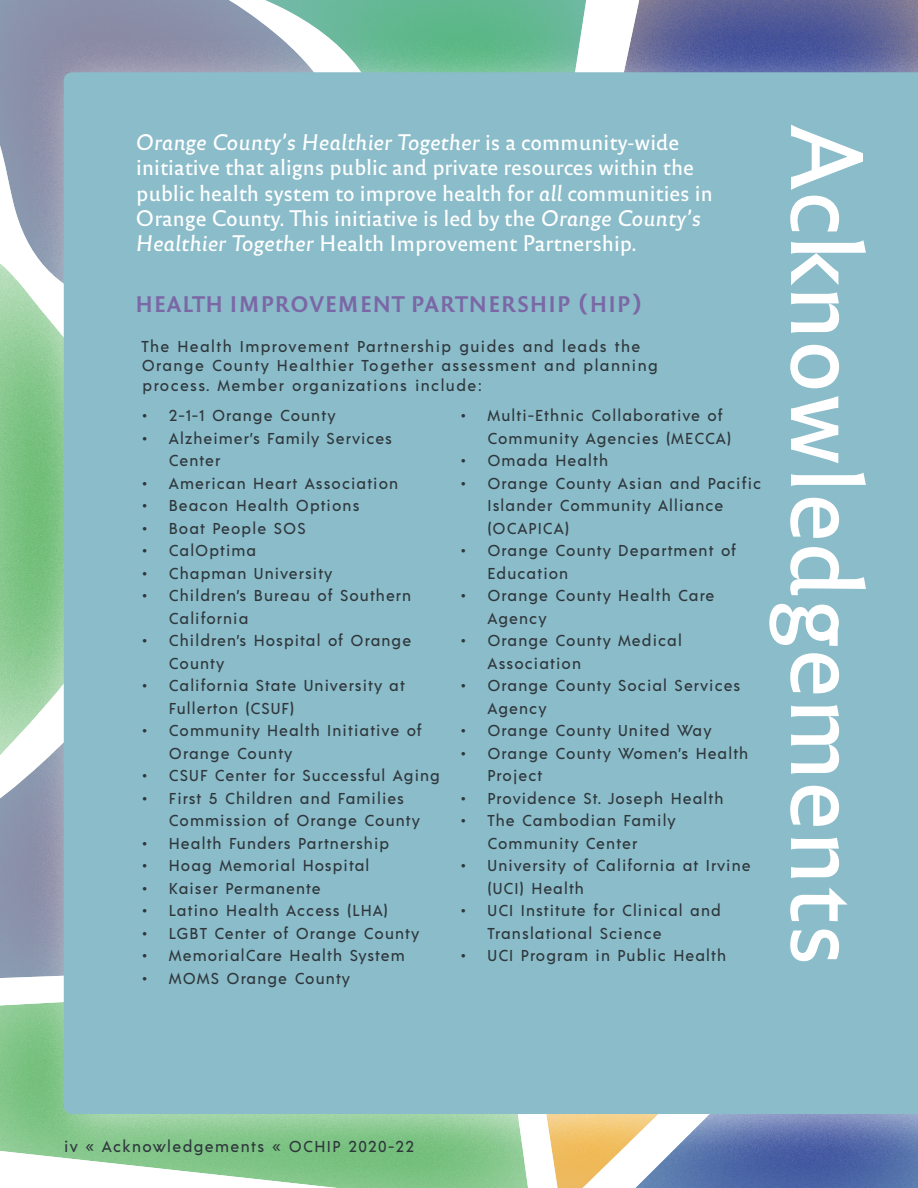
<style>
.page{position:relative;width:918px;height:1188px;background:#fff}
.page>*{position:absolute;margin:0;border:0;box-sizing:border-box;transform-origin:0 0}
.t1{font:96px "Reforma 2018 Gris";color:#fff}
.t2{font:21px/25.2px "Reforma 2018 Gris";color:#fff}
.t3{font:21px "Reforma 2018 Negra";letter-spacing:.03em;color:#7b67a6}
.Body_Text{font:500 15.75px/22.5px "Acre";letter-spacing:.07em;color:#2f373c}
.Body_Text-2{font:500 15.75px/19.5px "Acre";letter-spacing:.09em;color:#2f373c}
.s1{font-family:"Reforma 2018 Gris Italica"}
</style>
<div class="page">
<div style="left:535px;top:0;width:383px;height:492px;background:#e4bf90;opacity:.75"></div>
<div style="left:149px;top:0;width:453px;height:464px;background:#8abcc9;opacity:.75"></div>
<div style="left:0;top:0;width:349px;height:319px;background:#8abcc9;opacity:.62"></div>
<div style="left:613px;top:902px;width:305px;height:286px;background:#8abcc9;opacity:.75"></div>
<div style="left:0;top:256px;width:151px;height:521px;background:#fff;opacity:.75"></div>
<div style="left:0;top:976px;width:533px;height:212px;background:#fff;opacity:.55"></div>
<div style="left:28px;top:37px;width:890px;height:1130px;background:#fff;opacity:.58"></div>
<div style="left:64px;top:72px;width:854px;height:1042px;background:#8abcc9"></div>
<p class="t2" style="left:136px;top:130px;width:579px"><span class="s1">Orange County’s Healthier Together</span> is a community-wide initiative that aligns public and private resources within the public health system to improve health for <span class="s1">all</span> communities in Orange County. This initiative is led by the <span class="s1">Orange County’s Healthier Together</span> Health Improvement Partnership.</p>
<p class="t3" style="left:136px;top:291px;width:509px">HEALTH IMPROVEMENT PARTNERSHIP (HIP)</p>
<p class="Body_Text-2" style="left:142px;top:336px;width:518px">The Health Improvement Partnership guides and leads the<br>Orange County Healthier Together assessment and planning process. Member organizations include:</p>
<p class="Body_Text" style="left:142px;top:403px;width:195px">• 2-1-1 Orange County</p>
<p class="Body_Text" style="left:169px;top:426px;width:225px;text-indent:-27px">• Alzheimer’s Family Services<br>Center</p>
<p class="Body_Text" style="left:142px;top:471px;width:258px">• American Heart Association</p>
<p class="Body_Text" style="left:142px;top:493px;width:219px">• Beacon Health Options</p>
<p class="Body_Text" style="left:142px;top:516px;width:165px">• Boat People SOS</p>
<p class="Body_Text" style="left:142px;top:538px;width:116px">• CalOptima</p>
<p class="Body_Text" style="left:142px;top:561px;width:192px">• Chapman University</p>
<p class="Body_Text" style="left:169px;top:583px;width:244px;text-indent:-27px">• Children’s Bureau of Southern<br>California</p>
<p class="Body_Text" style="left:169px;top:628px;width:244px;text-indent:-27px">• Children’s Hospital of Orange<br>County</p>
<p class="Body_Text" style="left:169px;top:673px;width:238px;text-indent:-27px">• California State University at<br>Fullerton (CSUF)</p>
<p class="Body_Text" style="left:169px;top:718px;width:254px;text-indent:-27px">• Community Health Initiative of<br>Orange County</p>
<p class="Body_Text" style="left:142px;top:763px;width:299px">• CSUF Center for Successful Aging</p>
<p class="Body_Text" style="left:169px;top:786px;width:253px;text-indent:-27px">• First 5 Children and Families<br>Commission of Orange County</p>
<p class="Body_Text" style="left:142px;top:831px;width:249px">• Health Funders Partnership</p>
<p class="Body_Text" style="left:142px;top:853px;width:229px">• Hoag Memorial Hospital</p>
<p class="Body_Text" style="left:142px;top:876px;width:180px">• Kaiser Permanente</p>
<p class="Body_Text" style="left:142px;top:898px;width:248px">• Latino Health Access (LHA)</p>
<p class="Body_Text" style="left:142px;top:921px;width:279px">• LGBT Center of Orange County</p>
<p class="Body_Text" style="left:142px;top:943px;width:264px">• MemorialCare Health System</p>
<p class="Body_Text" style="left:142px;top:966px;width:210px">• MOMS Orange County</p>
<p class="Body_Text" style="left:488px;top:403px;width:245px;text-indent:-27px">• Multi-Ethnic Collaborative of<br>Community Agencies (MECCA)</p>
<p class="Body_Text" style="left:461px;top:448px;width:149px">• Omada Health</p>
<p class="Body_Text" style="left:488px;top:471px;width:275px;text-indent:-27px">• Orange County Asian and Pacific<br>Islander Community Alliance (OCAPICA)</p>
<p class="Body_Text" style="left:488px;top:538px;width:250px;text-indent:-27px">• Orange County Department of<br>Education</p>
<p class="Body_Text" style="left:488px;top:583px;width:228px;text-indent:-27px">• Orange County Health Care<br>Agency</p>
<p class="Body_Text" style="left:488px;top:628px;width:196px;text-indent:-27px">• Orange County Medical<br>Association</p>
<p class="Body_Text" style="left:488px;top:673px;width:254px;text-indent:-27px">• Orange County Social Services<br>Agency</p>
<p class="Body_Text" style="left:461px;top:718px;width:253px">• Orange County United Way</p>
<p class="Body_Text" style="left:488px;top:741px;width:262px;text-indent:-27px">• Orange County Women’s Health<br>Project</p>
<p class="Body_Text" style="left:461px;top:786px;width:264px">• Providence St. Joseph Health</p>
<p class="Body_Text" style="left:488px;top:808px;width:190px;text-indent:-27px">• The Cambodian Family<br>Community Center</p>
<p class="Body_Text" style="left:488px;top:853px;width:265px;text-indent:-27px">• University of California at Irvine (UCI) Health</p>
<p class="Body_Text" style="left:488px;top:898px;width:235px;text-indent:-27px">• UCI Institute for Clinical and<br>Translational Science</p>
<p class="Body_Text" style="left:461px;top:943px;width:267px">• UCI Program in Public Health</p>
<p class="t1" style="left:882px;top:123px;width:846px;rotate:90deg">Acknowledgements</p>
<p class="Body_Text-2" style="left:64px;top:1136px;width:351px">iv « Acknowledgements « OCHIP 2020-22</p>
</div>
